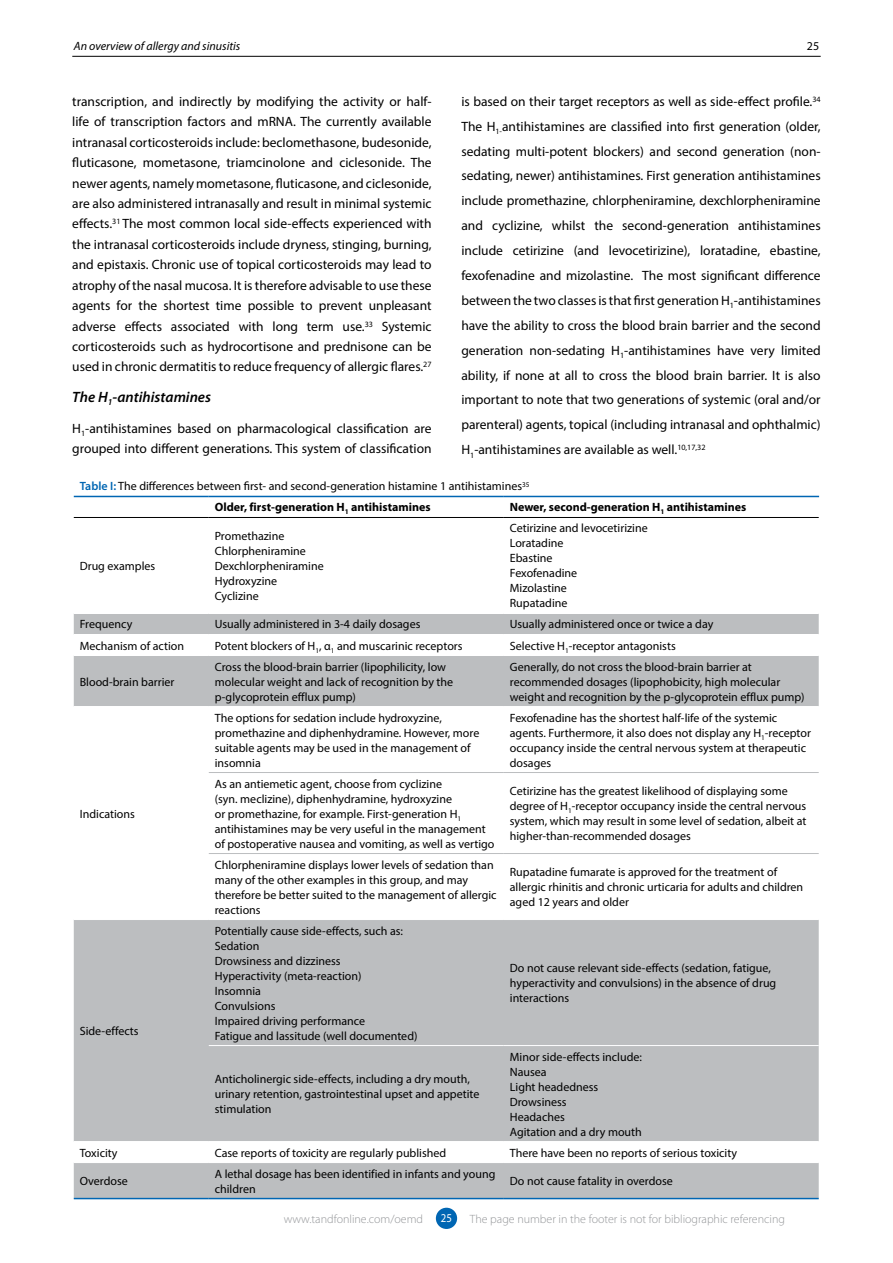
<style>
.page{position:relative;width:893px;height:1263px;background:#fff}
.page>*{position:absolute;margin:0;border:0;box-sizing:border-box;transform-origin:0 0}
.t1{font:italic 600 15px "Myriad Pro";color:#000}
.t2{font:13.5px/20.4px "Myriad Pro";color:#000;text-align:justify}
.t3{font:12px/15px "Myriad Pro";color:#000}
.t4{font:300 12px "Myriad Pro";color:#939598}
.t5{font:700 12px "Myriad Pro";color:#000}
.t6{font:italic 12px "Myriad Pro";color:#000}
.t7{font:12px "Myriad Pro";color:#fff;scale:.9 1}
.s1{font-weight:600;color:#0066b3}
.s2{font-weight:700}
</style>
<div class="page">
<hr style="left:72px;top:56px;width:749px;height:1px;background:#000">
<div style="left:436px;top:1208px;width:21px;height:21px;background:#0066b3;border-radius:50%"></div>
<svg style="left:74px;top:497px;width:745px;height:1px"></svg>
<div style="left:74px;top:614px;width:745px;height:584px;background:#bcbec0"></div>
<svg style="left:74px;top:635px;width:745px;height:527px;fill:#bcbec0"></svg>
<hr style="left:74px;top:496px;width:135px;height:1px;background:#0066b3">
<hr style="left:209px;top:496px;width:295px;height:1px;background:#0066b3">
<hr style="left:504px;top:496px;width:315px;height:1px;background:#0066b3">
<hr style="left:74px;top:517px;width:135px;height:1px;background:#000">
<hr style="left:209px;top:517px;width:295px;height:1px;background:#000">
<hr style="left:504px;top:517px;width:315px;height:1px;background:#000">
<hr style="left:74px;top:634px;width:135px;height:1px;background:#fff">
<hr style="left:209px;top:634px;width:295px;height:1px;background:#fff">
<hr style="left:504px;top:634px;width:315px;height:1px;background:#fff">
<hr style="left:74px;top:655px;width:135px;height:1px;background:#fff">
<hr style="left:209px;top:655px;width:295px;height:1px;background:#fff">
<hr style="left:504px;top:655px;width:315px;height:1px;background:#fff">
<hr style="left:74px;top:706px;width:135px;height:1px;background:#fff">
<hr style="left:209px;top:706px;width:295px;height:1px;background:#fff">
<hr style="left:504px;top:706px;width:315px;height:1px;background:#fff">
<hr style="left:74px;top:919px;width:135px;height:1px;background:#fff">
<hr style="left:209px;top:919px;width:295px;height:1px;background:#fff">
<hr style="left:504px;top:919px;width:315px;height:1px;background:#fff">
<hr style="left:74px;top:1141px;width:135px;height:1px;background:#fff">
<hr style="left:209px;top:1045px;width:295px;height:1px;background:#fff">
<hr style="left:504px;top:1045px;width:315px;height:1px;background:#fff">
<hr style="left:209px;top:1141px;width:295px;height:1px;background:#fff">
<hr style="left:504px;top:1141px;width:315px;height:1px;background:#fff">
<hr style="left:74px;top:1162px;width:135px;height:1px;background:#fff">
<hr style="left:209px;top:1162px;width:295px;height:1px;background:#fff">
<hr style="left:504px;top:1162px;width:315px;height:1px;background:#fff">
<hr style="left:74px;top:1198px;width:135px;height:1px;background:#0066b3">
<hr style="left:209px;top:1198px;width:295px;height:1px;background:#0066b3">
<hr style="left:504px;top:1198px;width:315px;height:1px;background:#0066b3">
<hr style="left:209px;top:772px;width:295px;height:1px;background:#bcbec0">
<hr style="left:504px;top:772px;width:315px;height:1px;background:#bcbec0">
<hr style="left:209px;top:853px;width:295px;height:1px;background:#bcbec0">
<hr style="left:504px;top:853px;width:315px;height:1px;background:#bcbec0">
<p class="t6" style="left:74px;top:38px;width:168px">An overview of allergy and sinusitis</p>
<p class="t3" style="left:807px;top:38px;width:14px">25</p>
<p class="t2" style="left:461px;top:89px;width:361px;line-height:24.9px">is based on their target receptors as well as side-effect profile.<sup>34<br></sup>The H<sub>1-</sub>antihistamines are classified into first generation (older, sedating multi-potent blockers) and second generation (non&shy;sedating, newer) antihistamines. First generation antihistamines include promethazine, chlorpheniramine, dexchlorpheniramine and cyclizine, whilst the second-generation antihistamines include cetirizine (and levocetirizine), loratadine, ebastine, fexofenadine and mizolastine. The most significant difference between the two classes is that first generation H<sub>1</sub>-antihistamines have the ability to cross the blood brain barrier and the second generation non-sedating H<sub>1</sub>-antihistamines have very limited ability, if none at all to cross the blood brain barrier. It is also important to note that two generations of systemic (oral and/or parenteral) agents, topical (including intranasal and ophthalmic)<br>H<sub>1</sub>-antihistamines are available as well.<sup>10,17,32</sup></p>
<p class="t3" style="left:215px;top:476px;width:316px;line-height:21px;text-indent:-135px"><span class="s1">Table I:</span> The differences between first- and second-generation histamine 1 antihistamines<sup>35<br></sup><span class="s2">Older, first-generation H</span><sub>1</sub> <span class="s2">antihistamines</span></p>
<p class="t2" style="left:72px;top:91px;width:361px">transcription, and indirectly by modifying the activity or half&shy;life of transcription factors and mRNA. The currently available intranasal corticosteroids include: beclomethasone, budesonide, fluticasone, mometasone, triamcinolone and ciclesonide. The newer agents, namely mometasone, fluticasone, and ciclesonide, are also administered intranasally and result in minimal systemic effects.<sup>31</sup> The most common local side-effects experienced with the intranasal corticosteroids include dryness, stinging, burning, and epistaxis. Chronic use of topical corticosteroids may lead to atrophy of the nasal mucosa. It is therefore advisable to use these agents for the shortest time possible to prevent unpleasant adverse effects associated with long term use.<sup>33</sup> Systemic corticosteroids such as hydrocortisone and prednisone can be used in chronic dermatitis to reduce frequency of allergic flares.<sup>27</sup></p>
<p class="t1" style="left:72px;top:387px;width:140px">The H<sub>1</sub>-antihistamines</p>
<p class="t2" style="left:72px;top:418px;width:361px">H<sub>1</sub>-antihistamines based on pharmacological classification are grouped into different generations. This system of classification</p>
<p class="t5" style="left:510px;top:500px;width:238px">Newer, second-generation H<sub>1</sub> antihistamines</p>
<p class="t3" style="left:80px;top:558px;width:77px">Drug examples</p>
<p class="t3" style="left:215px;top:528px;width:110px">Promethazine<br>Chlorpheniramine<br>Dexchlorpheniramine<br>Hydroxyzine<br>Cyclizine</p>
<p class="t3" style="left:510px;top:521px;width:139px">Cetirizine and levocetirizine<br>Loratadine<br>Ebastine<br>Fexofenadine<br>Mizolastine<br>Rupatadine</p>
<p class="t3" style="left:80px;top:617px;width:54px">Frequency</p>
<p class="t3" style="left:215px;top:617px;width:207px">Usually administered in 3-4 daily dosages</p>
<p class="t3" style="left:510px;top:617px;width:205px">Usually administered once or twice a day</p>
<p class="t3" style="left:80px;top:638px;width:106px">Mechanism of action</p>
<p class="t3" style="left:215px;top:638px;width:249px">Potent blockers of H<sub>1</sub>, α<sub>1</sub> and muscarinic receptors</p>
<p class="t3" style="left:510px;top:638px;width:167px">Selective H<sub>1</sub>-receptor antagonists</p>
<p class="t3" style="left:80px;top:674px;width:96px">Blood-brain barrier</p>
<p class="t3" style="left:215px;top:659px;width:240px">Cross the blood-brain barrier (lipophilicity, low molecular weight and lack of recognition by the p-glycoprotein efflux pump)</p>
<p class="t3" style="left:510px;top:659px;width:296px">Generally, do not cross the blood-brain barrier at recommended dosages (lipophobicity, high molecular weight and recognition by the p-glycoprotein efflux pump)</p>
<p class="t3" style="left:80px;top:806px;width:57px">Indications</p>
<p class="t3" style="left:80px;top:1023px;width:60px">Side-effects</p>
<p class="t3" style="left:215px;top:710px;width:266px">The options for sedation include hydroxyzine, promethazine and diphenhydramine. However, more suitable agents may be used in the management of insomnia</p>
<p class="t3" style="left:510px;top:710px;width:303px">Fexofenadine has the shortest half-life of the systemic agents. Furthermore, it also does not display any H<sub>1</sub>-receptor occupancy inside the central nervous system at therapeutic dosages</p>
<p class="t3" style="left:215px;top:776px;width:281px">As an antiemetic agent, choose from cyclizine<br>(syn. meclizine), diphenhydramine, hydroxyzine<br>or promethazine, for example. First-generation H<sub>1 </sub>antihistamines may be very useful in the management of postoperative nausea and vomiting, as well as vertigo</p>
<p class="t3" style="left:510px;top:783px;width:298px">Cetirizine has the greatest likelihood of displaying some degree of H<sub>1</sub>-receptor occupancy inside the central nervous system, which may result in some level of sedation, albeit at higher-than-recommended dosages</p>
<p class="t3" style="left:215px;top:857px;width:283px">Chlorpheniramine displays lower levels of sedation than many of the other examples in this group, and may therefore be better suited to the management of allergic reactions</p>
<p class="t3" style="left:510px;top:864px;width:295px">Rupatadine fumarate is approved for the treatment of allergic rhinitis and chronic urticaria for adults and children aged 12 years and older</p>
<p class="t3" style="left:215px;top:923px;width:204px">Potentially cause side-effects, such as:<br>Sedation<br>Drowsiness and dizziness<br>Hyperactivity (meta-reaction)<br>Insomnia<br>Convulsions<br>Impaired driving performance<br>Fatigue and lassitude (well documented)</p>
<p class="t3" style="left:215px;top:1071px;width:266px">Anticholinergic side-effects, including a dry mouth, urinary retention, gastrointestinal upset and appetite stimulation</p>
<p class="t3" style="left:510px;top:960px;width:268px">Do not cause relevant side-effects (sedation, fatigue, hyperactivity and convulsions) in the absence of drug interactions</p>
<p class="t3" style="left:510px;top:1049px;width:134px">Minor side-effects include:<br>Nausea<br>Light headedness<br>Drowsiness<br>Headaches<br>Agitation and a dry mouth</p>
<p class="t3" style="left:80px;top:1145px;width:39px">Toxicity</p>
<p class="t3" style="left:215px;top:1145px;width:233px">Case reports of toxicity are regularly published</p>
<p class="t3" style="left:510px;top:1145px;width:229px">There have been no reports of serious toxicity</p>
<p class="t3" style="left:80px;top:1173px;width:50px">Overdose</p>
<p class="t3" style="left:215px;top:1166px;width:282px">A lethal dosage has been identified in infants and young children</p>
<p class="t3" style="left:510px;top:1173px;width:165px">Do not cause fatality in overdose</p>
<p class="t4" style="left:284px;top:1212px;width:141px">www.tandfonline.com/oemd</p>
<p class="t7" style="left:441px;top:1211px;width:14px">25</p>
<p class="t4" style="left:470px;top:1212px;width:317px">The page number in the footer is not for bibliographic referencing</p>
</div>
